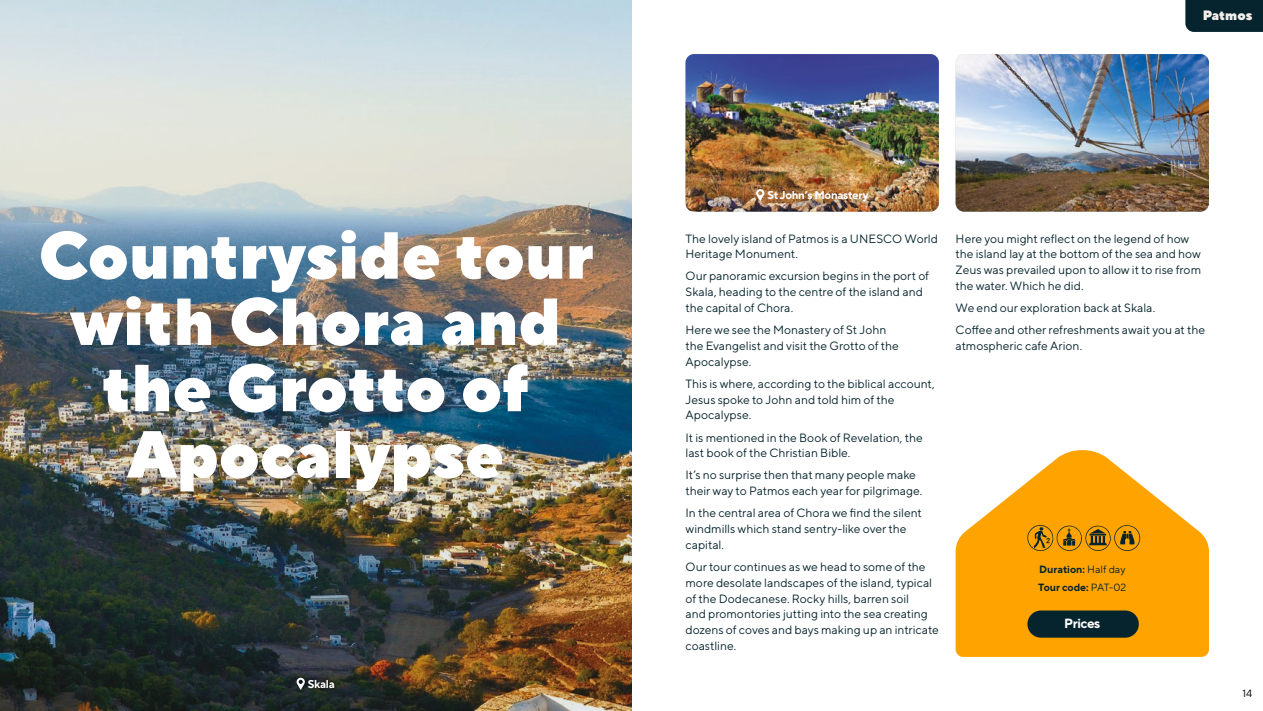
<style>
.page{position:relative;width:1263px;height:711px;background:#fff}
.page>*{position:absolute;margin:0;border:0;box-sizing:border-box;transform-origin:0 0}
.t1{font:900 66.15px/66.2px "TT Norms Pro";color:#fff;text-align:center}
.t2{font:900 13.5px "TT Norms Pro";color:#f4efea}
.t3{font:700 13.35px "TT Norms Pro";letter-spacing:-.025em;color:#fff}
.t4{font:12px/15.8px "TT Norms Pro";color:#06242d}
.t5{font:700 11.25px "TT Norms Pro";letter-spacing:-.025em;color:#fff}
.t6{font:700 10.5px/17.7px "TT Norms Pro";color:#06242d}
.t7{font:10.5px "TT Norms Pro";color:#000}
.s1{font-weight:400}
</style>
<div class="page">
<svg style="left:955px;top:450px;width:254px;height:206px;fill:#ffa300"></svg>
<img style="left:685px;top:54px;width:254px;height:157px">
<img style="left:955px;top:54px;width:254px;height:157px">
<svg style="left:756px;top:189px;width:8px;height:12px"></svg>
<img style="left:0;top:0;width:631px;height:710px">
<div style="left:1185px;top:0;width:78px;height:32px;background:#06242d"></div>
<div style="left:1027px;top:610px;width:112px;height:27px;background:#06242d;border-radius:14px"></div>
<svg style="left:1027px;top:524px;width:113px;height:27px;background:#c4850a"></svg>
<div style="left:292px;top:672px;width:46px;height:21px;background:#000;opacity:.75"></div>
<svg style="left:297px;top:677px;width:8px;height:12px"></svg>
<h1 class="t1" style="left:39px;top:221px;width:557px">Countryside tour with Chora and the Grotto of<br>Apocalypse</h1>
<p class="t5" style="left:308px;top:675px;width:29px">Skala</p>
<p class="t2" style="left:1203px;top:6px;width:51px">Patmos</p>
<p class="t5" style="left:767px;top:187px;width:103px">St John’s Monastery</p>
<p class="t4" style="left:685px;top:230px;width:254px">The lovely island of Patmos is a UNESCO World<br>Heritage Monument.</p>
<p class="t4" style="left:685px;top:268px;width:245px">Our panoramic excursion begins in the port of<br>Skala, heading to the centre of the island and the capital of Chora.</p>
<p class="t4" style="left:685px;top:321px;width:215px">Here we see the Monastery of St John the Evangelist and visit the Grotto of the<br>Apocalypse.</p>
<p class="t4" style="left:685px;top:375px;width:251px">This is where, according to the biblical account,<br>Jesus spoke to John and told him of the<br>Apocalypse.</p>
<p class="t4" style="left:685px;top:428px;width:239px">It is mentioned in the Book of Revelation, the last book of the Christian Bible.</p>
<p class="t4" style="left:685px;top:466px;width:238px">It’s no surprise then that many people make their way to Patmos each year for pilgrimage.</p>
<p class="t4" style="left:685px;top:504px;width:238px">In the central area of Chora we find the silent windmills which stand sentry-like over the capital.</p>
<p class="t4" style="left:685px;top:558px;width:255px">Our tour continues as we head to some of the more desolate landscapes of the island, typical of the Dodecanese. Rocky hills, barren soil<br>and promontories jutting into the sea creating dozens of coves and bays making up an intricate coastline.</p>
<p class="t4" style="left:955px;top:230px;width:247px">Here you might reflect on the legend of how the island lay at the bottom of the sea and how Zeus was prevailed upon to allow it to rise from the water. Which he did.</p>
<p class="t4" style="left:955px;top:296px;width:251px;line-height:22.2px">We end our exploration back at Skala.<br>Coffee and other refreshments await you at the</p>
<p class="t4" style="left:955px;top:337px;width:128px">atmospheric cafe Arion.</p>
<p class="t6" style="left:1038px;top:559px;width:90px">Duration: <span class="s1">Half day<br></span>Tour code: <span class="s1">PAT-02</span></p>
<p class="t3" style="left:1064px;top:614px;width:38px">Prices</p>
<p class="t7" style="left:1242px;top:686px;width:11px">14</p>
</div>
